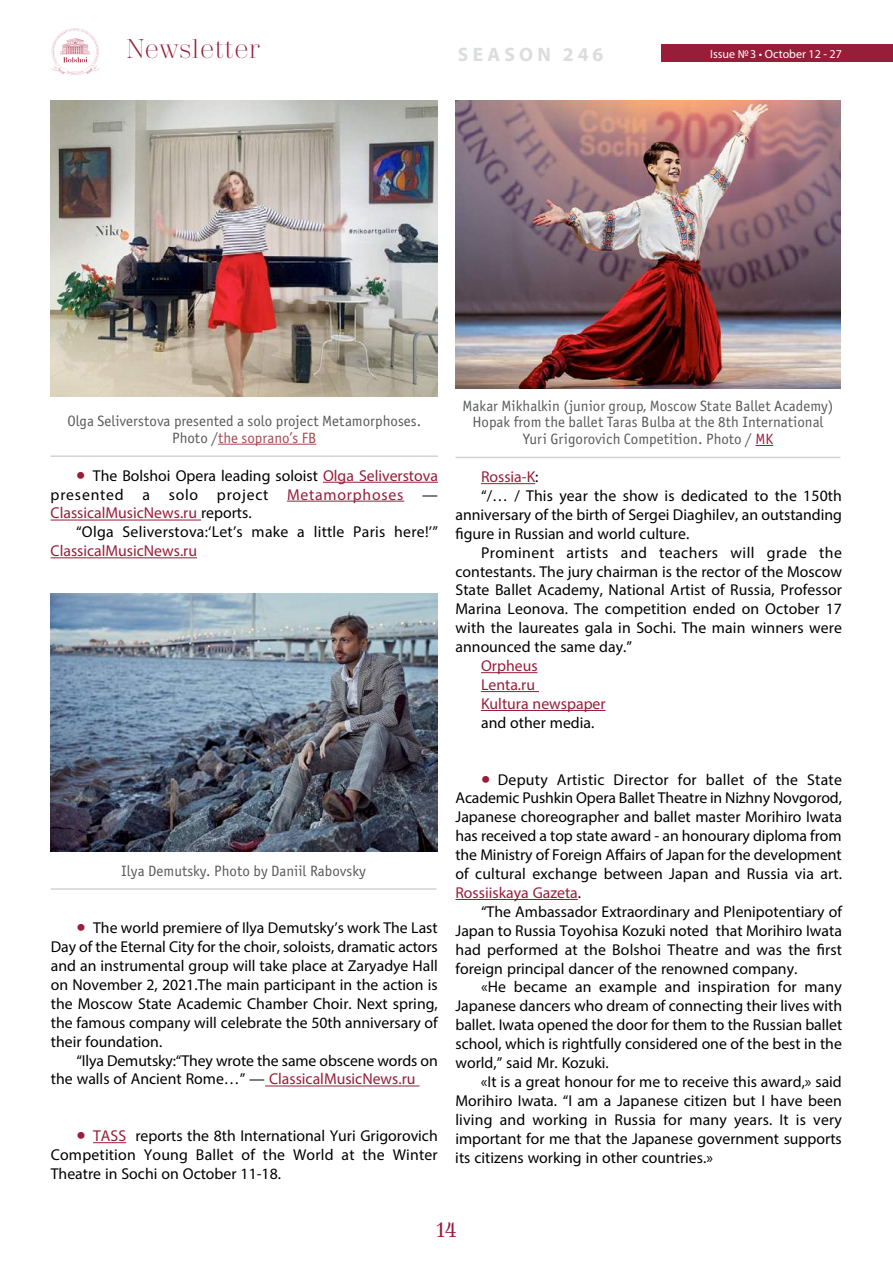
<style>
.page{position:relative;width:893px;height:1263px;background:#fff}
.page>*{position:absolute;margin:0;border:0;box-sizing:border-box;transform-origin:0 0}
.t1{font:300 27px "Trivia Serif";color:#981d39}
.t2{font:21px "Trivia Serif 10 Demo";color:#981d39}
.t3{font:700 19.5px "Myriad Pro";letter-spacing:.22em;color:#dcddde}
.t4{font:15.75px/18.9px "Myriad Pro";color:#000;text-align:justify}
.t5{font:15.75px/18.9px "Myriad Pro";color:#981d39}
.t6{font:15.75px "Myriad Pro";letter-spacing:.03em;color:#000}
.t7{font:15px/16.5px "Officina Sans Book ITC";color:#58595b;text-align:center}
.t8{font:12px "Myriad Pro";color:#fff}
.s1{color:#a84a51}
.s2{font-size:33px;color:#981d39}
.s3{color:#981d39}
.s4{color:#000}
</style>
<div class="page">
<div style="left:661px;top:45px;width:232px;height:17px;background:#981d39"></div>
<svg style="left:51px;top:28px;width:49px;height:47px"></svg>
<img style="left:51px;top:100px;width:387px;height:297px">
<hr style="left:323px;top:482px;width:115px;height:1px;background:#981d39">
<hr style="left:287px;top:501px;width:117px;height:1px;background:#981d39">
<hr style="left:51px;top:520px;width:150px;height:1px;background:#981d39">
<hr style="left:51px;top:557px;width:146px;height:1px;background:#981d39">
<hr style="left:51px;top:455px;width:387px;height:2px;background:#d1d3d4">
<hr style="left:218px;top:444px;width:98px;height:1px;background:#a84a51">
<img style="left:51px;top:594px;width:386px;height:257px">
<hr style="left:51px;top:888px;width:386px;height:2px;background:#d1d3d4">
<hr style="left:265px;top:1085px;width:154px;height:1px;background:#981d39">
<hr style="left:93px;top:1142px;width:33px;height:1px;background:#981d39">
<hr style="left:481px;top:483px;width:54px;height:1px;background:#981d39">
<hr style="left:481px;top:672px;width:56px;height:1px;background:#981d39">
<hr style="left:481px;top:691px;width:58px;height:1px;background:#981d39">
<hr style="left:481px;top:710px;width:125px;height:1px;background:#981d39">
<hr style="left:455px;top:899px;width:123px;height:1px;background:#981d39">
<img style="left:455px;top:100px;width:385px;height:289px">
<hr style="left:455px;top:457px;width:385px;height:1px;background:#d1d3d4">
<svg style="left:755px;top:445px;width:18px;height:1px"></svg>
<h1 class="t1" style="left:126px;top:35px;width:135px">Newsletter</h1>
<p class="t8" style="left:710px;top:46px;width:133px">Issue №3 • October 12 - 27</p>
<p class="t3" style="left:458px;top:41px;width:147px">SEASON 246</p>
<p class="t7" style="left:67px;top:413px;width:355px">Olga Seliverstova presented a solo project Metamorphoses.<br>Photo /<span class="s1">the soprano’s FB</span></p>
<p class="t4" style="left:51px;top:466px;width:389px;text-indent:25px"><span class="s2">•</span> The Bolshoi Opera leading soloist <span class="s3">Olga Seliverstova </span>presented a solo project <span class="s3">Metamorphoses</span> — <span class="s3">ClassicalMusicNews.ru</span> reports.</p>
<p class="t4" style="left:76px;top:522px;width:363px">“Olga Seliverstova:‘Let’s make a little Paris here!’”</p>
<p class="t5" style="left:51px;top:541px;width:148px">ClassicalMusicNews.ru</p>
<p class="t7" style="left:462px;top:398px;width:372px">Makar Mikhalkin (junior group, Moscow State Ballet Academy)<br>Hopak from the ballet Taras Bulba at the 8th International<br>Yuri Grigorovich Competition. Photo / <span class="s3">MK</span></p>
<p class="t5" style="left:481px;top:467px;width:59px">Rossia-K<span class="s4">:</span></p>
<p class="t4" style="left:481px;top:486px;width:362px">“/… / This year the show is dedicated to the 150th</p>
<p class="t4" style="left:455px;top:505px;width:388px">anniversary of the birth of Sergei Diaghilev, an outstanding</p>
<p class="t4" style="left:456px;top:524px;width:235px">figure in Russian and world culture.</p>
<p class="t6" style="left:481px;top:543px;width:362px">Prominent artists and teachers will grade the</p>
<p class="t4" style="left:456px;top:562px;width:388px">contestants. The jury chairman is the rector of the Moscow</p>
<p class="t4" style="left:455px;top:580px;width:388px">State Ballet Academy, National Artist of Russia, Professor</p>
<p class="t4" style="left:456px;top:599px;width:388px">Marina Leonova. The competition ended on October 17</p>
<p class="t4" style="left:456px;top:618px;width:388px">with the laureates gala in Sochi. The main winners were</p>
<p class="t4" style="left:456px;top:637px;width:178px">announced the same day.”</p>
<p class="t5" style="left:481px;top:656px;width:126px">Orpheus<br>Lenta.ru<br>Kultura newspaper</p>
<p class="t4" style="left:481px;top:713px;width:115px">and other media.</p>
<p class="t7" style="left:121px;top:862px;width:246px">Ilya Demutsky. Photo by Daniil Rabovsky</p>
<p class="t4" style="left:51px;top:918px;width:389px;text-indent:26px"><span class="s2">•</span> The world premiere of Ilya Demutsky’s work The Last Day of the Eternal City for the choir, soloists, dramatic actors and an instrumental group will take place at Zaryadye Hall on November 2, 2021.The main participant in the action is the Moscow State Academic Chamber Choir. Next spring, the famous company will celebrate the 50th anniversary of their foundation.</p>
<p class="t4" style="left:51px;top:1050px;width:388px;text-indent:26px">“Ilya Demutsky:“They wrote the same obscene words on the walls of Ancient Rome…” — <span class="s3">ClassicalMusicNews.ru</span></p>
<p class="t4" style="left:51px;top:1126px;width:388px;text-indent:26px"><span class="s2">•</span> <span class="s3">TASS</span> reports the 8th International Yuri Grigorovich Competition Young Ballet of the World at the Winter Theatre in Sochi on October 11-18.</p>
<p class="t4" style="left:455px;top:769px;width:388px;text-indent:26px"><span class="s2">•</span> Deputy Artistic Director for ballet of the State Academic Pushkin Opera Ballet Theatre in Nizhny Novgorod, Japanese choreographer and ballet master Morihiro Iwata has received a top state award - an honourary diploma from the Ministry of Foreign Affairs of Japan for the development of cultural exchange between Japan and Russia via art.<br><span class="s3">Rossiiskaya Gazeta</span>.</p>
<p class="t4" style="left:455px;top:902px;width:388px;text-indent:26px">“The Ambassador Extraordinary and Plenipotentiary of Japan to Russia Toyohisa Kozuki noted that Morihiro Iwata had performed at the Bolshoi Theatre and was the first foreign principal dancer of the renowned company.</p>
<p class="t4" style="left:455px;top:977px;width:388px;text-indent:26px">«He became an example and inspiration for many Japanese dancers who dream of connecting their lives with ballet. Iwata opened the door for them to the Russian ballet school, which is rightfully considered one of the best in the world,” said Mr. Kozuki.</p>
<p class="t4" style="left:455px;top:1072px;width:388px;text-indent:26px">«It is a great honour for me to receive this award,» said Morihiro Iwata. “I am a Japanese citizen but I have been living and working in Russia for many years. It is very important for me that the Japanese government supports its citizens working in other countries.»</p>
<h2 class="t2" style="left:437px;top:1217px;width:21px">14</h2>
</div>
